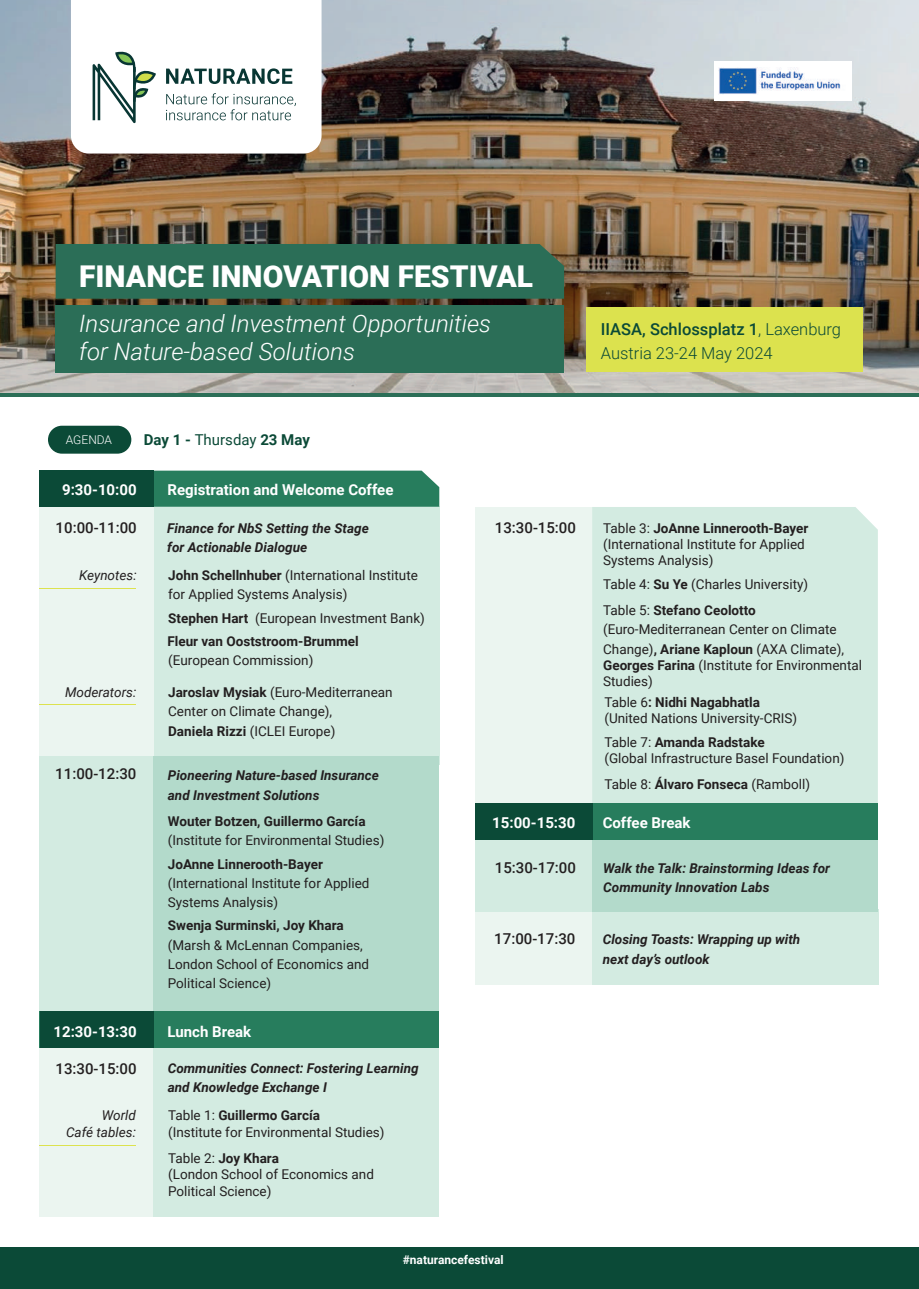
<style>
.page{position:relative;width:919px;height:1289px;background:#fff}
.page>*{position:absolute;margin:0;border:0;box-sizing:border-box;transform-origin:0 0}
.t1{font:900 30px "Roboto";color:#fff}
.t2{font:italic 300 24px/28.5px "Roboto";color:#fff}
.t3{font:300 16.5px/23.4px "Roboto";color:#0b4a37}
.t4{font:700 15px "Roboto";color:#fff}
.t5{font:500 15px "Roboto";color:#231f20}
.t6{font:700 15px "Roboto";color:#0b4a37}
.t7{font:13.5px/16.2px "Roboto";color:#231f20}
.t8{font:italic 700 13.5px/19.2px "Roboto";color:#231f20}
.t9{font:700 13.5px/23.4px "Roboto";color:#231f20}
.t10{font:italic 13.5px/16.2px "Roboto";color:#231f20;text-align:right}
.t11{font:700 12px "Roboto";color:#fff}
.t12{font:300 12px "Roboto";color:#fff}
.s1{font-weight:400}
.s2{font-weight:500}
.s3{font-weight:700}
</style>
<div class="page">
<img style="left:0;top:0;width:918px;height:393px">
<div style="left:39px;top:506px;width:116px;height:258px;background:#ebf5f0"></div>
<div style="left:154px;top:506px;width:285px;height:258px;background:#d3ebe1"></div>
<div style="left:39px;top:1046px;width:115px;height:170px;background:#ebf5f0"></div>
<div style="left:153px;top:1046px;width:286px;height:170px;background:#d3ebe1"></div>
<div style="left:40px;top:755px;width:115px;height:270px;background:#d3ebe1"></div>
<div style="left:154px;top:755px;width:285px;height:270px;background:#b3dacb"></div>
<div style="left:56px;top:244px;width:508px;height:55px;background:#2b6e57"></div>
<div style="left:56px;top:305px;width:508px;height:67px;background:#2b6e57"></div>
<div style="left:154px;top:470px;width:285px;height:36px;background:#277d5d"></div>
<div style="left:40px;top:1011px;width:399px;height:36px;background:#277d5d"></div>
<div style="left:39px;top:470px;width:115px;height:36px;background:#0b4a37"></div>
<div style="left:40px;top:1011px;width:114px;height:36px;background:#0b4a37"></div>
<div style="left:475px;top:507px;width:119px;height:346px;background:#ebf5f0"></div>
<div style="left:592px;top:507px;width:285px;height:296px;background:#d3ebe1"></div>
<svg style="left:71px;top:0;width:250px;height:153px"></svg>
<div style="left:48px;top:426px;width:83px;height:27px;background:#0b4a37;border-radius:14px"></div>
<div style="left:714px;top:61px;width:138px;height:40px;background:#fff"></div>
<img style="left:718px;top:67px;width:123px;height:27px">
<div style="left:585px;top:307px;width:277px;height:65px;background:#dce24e"></div>
<hr style="left:0;top:393px;width:918px;height:3px;background:#2b6e57">
<hr style="left:39px;top:704px;width:97px;height:1px;background:#dce24e">
<hr style="left:39px;top:1144px;width:97px;height:1px;background:#dce24e">
<div style="left:0;top:1247px;width:918px;height:41px;background:#0b4a37"></div>
<hr style="left:39px;top:588px;width:97px;height:1px;background:#dce24e">
<div style="left:475px;top:907px;width:118px;height:77px;background:#ebf5f0"></div>
<div style="left:592px;top:909px;width:286px;height:75px;background:#d3ebe1"></div>
<div style="left:475px;top:838px;width:118px;height:73px;background:#d3ebe1"></div>
<div style="left:592px;top:838px;width:285px;height:73px;background:#b3dacb"></div>
<div style="left:478px;top:803px;width:399px;height:37px;background:#277d5d"></div>
<div style="left:475px;top:803px;width:117px;height:37px;background:#0b4a37"></div>
<h1 class="t1" style="left:79px;top:255px;width:455px">FINANCE INNOVATION FESTIVAL</h1>
<h2 class="t2" style="left:79px;top:308px;width:413px">Insurance and Investment Opportunities for Nature-based Solutions</h2>
<p class="t12" style="left:66px;top:431px;width:48px">AGENDA</p>
<p class="t6" style="left:144px;top:429px;width:168px">Day 1 - <span class="s1">Thursday</span> 23 May</p>
<p class="t4" style="left:62px;top:479px;width:76px">9:30-10:00</p>
<p class="t4" style="left:167px;top:479px;width:227px">Registration and Welcome Coffee</p>
<p class="t3" style="left:600px;top:317px;width:242px"><span class="s2">IIASA, Schlossplatz 1</span>, Laxenburg<br>Austria 23-24 May 2024</p>
<p class="t5" style="left:56px;top:517px;width:83px">10:00-11:00</p>
<p class="t8" style="left:167px;top:517px;width:203px">Finance for NbS Setting the Stage for Actionable Dialogue</p>
<p class="t10" style="left:79px;top:566px;width:59px">Keynotes:</p>
<p class="t7" style="left:168px;top:565px;width:251px;line-height:19.2px"><span class="s3">John Schellnhuber</span> (International Institute for Applied Systems Analysis)</p>
<p class="t9" style="left:167px;top:606px;width:259px">Stephen Hart <span class="s1">(European Investment Bank)<br></span>Fleur van Ooststroom-Brummel</p>
<p class="t7" style="left:168px;top:652px;width:147px">(European Commission)</p>
<p class="t10" style="left:65px;top:683px;width:73px">Moderators:</p>
<p class="t7" style="left:168px;top:681px;width:226px;line-height:19.8px"><span class="s3">Jaroslav Mysiak</span> (Euro-Mediterranean<br>Center on Climate Change),<br><span class="s3">Daniela Rizzi</span> (ICLEI Europe)</p>
<p class="t5" style="left:55px;top:763px;width:83px">11:00-12:30</p>
<p class="t8" style="left:168px;top:765px;width:213px">Pioneering Nature-based Insurance and Investment Solutions</p>
<p class="t9" style="left:168px;top:809px;width:199px">Wouter Botzen, Guillermo García</p>
<p class="t7" style="left:168px;top:831px;width:218px">(Institute for Environmental Studies)</p>
<p class="t9" style="left:168px;top:851px;width:156px">JoAnne Linnerooth-Bayer</p>
<p class="t7" style="left:168px;top:872px;width:203px;line-height:19.2px">(International Institute for Applied<br>Systems Analysis)</p>
<p class="t9" style="left:168px;top:913px;width:177px">Swenja Surminski, Joy Khara</p>
<p class="t7" style="left:168px;top:934px;width:203px;line-height:19.2px">(Marsh &amp; McLennan Companies,<br>London School of Economics and<br>Political Science)</p>
<p class="t5" style="left:495px;top:517px;width:83px">13:30-15:00</p>
<p class="t7" style="left:603px;top:519px;width:207px">Table 3: <span class="s3">JoAnne Linnerooth-Bayer </span>(International Institute for Applied<br>Systems Analysis)</p>
<p class="t7" style="left:603px;top:570px;width:206px;line-height:26.4px">Table 4: <span class="s3">Su Ye</span> (Charles University)<br>Table 5: <span class="s3">Stefano Ceolotto</span></p>
<p class="t7" style="left:603px;top:619px;width:242px;line-height:19.2px">(Euro-Mediterranean Center on Climate<br>Change)<span class="s3">, Ariane Kaploun</span> (AXA Climate),</p>
<p class="t7" style="left:603px;top:656px;width:260px"><span class="s3">Georges Farina</span> (Institute for Environmental<br>Studies)</p>
<p class="t7" style="left:604px;top:693px;width:194px">Table 6<span class="s3">: Nidhi Nagabhatla </span>(United Nations University-CRIS)</p>
<p class="t7" style="left:604px;top:733px;width:241px">Table 7: <span class="s3">Amanda Radstake<br></span>(Global Infrastructure Basel Foundation)</p>
<p class="t7" style="left:604px;top:776px;width:207px">Table 8: <span class="s3">Álvaro Fonseca</span> (Ramboll)</p>
<p class="t4" style="left:602px;top:812px;width:89px">Coffee Break</p>
<p class="t4" style="left:492px;top:812px;width:85px">15:00-15:30</p>
<p class="t5" style="left:495px;top:856px;width:83px">15:30-17:00</p>
<p class="t8" style="left:603px;top:857px;width:228px">Walk the Talk: Brainstorming Ideas for<br>Community Innovation Labs</p>
<p class="t5" style="left:494px;top:928px;width:83px">17:00-17:30</p>
<p class="t8" style="left:602px;top:929px;width:199px">Closing Toasts: Wrapping up with next day’s outlook</p>
<p class="t4" style="left:53px;top:1021px;width:85px">12:30-13:30</p>
<p class="t4" style="left:167px;top:1021px;width:85px">Lunch Break</p>
<p class="t5" style="left:55px;top:1058px;width:83px">13:30-15:00</p>
<p class="t10" style="left:66px;top:1106px;width:71px">World<br>Café tables:</p>
<p class="t8" style="left:168px;top:1057px;width:252px">Communities Connect: Fostering Learning and Knowledge Exchange I</p>
<p class="t7" style="left:168px;top:1107px;width:218px">Table 1: <span class="s3">Guillermo García<br></span>(Institute for Environmental Studies)</p>
<p class="t7" style="left:168px;top:1149px;width:207px">Table 2: <span class="s3">Joy Khara<br></span>(London School of Economics and<br>Political Science)</p>
<p class="t11" style="left:403px;top:1251px;width:102px">#naturancefestival</p>
</div>
